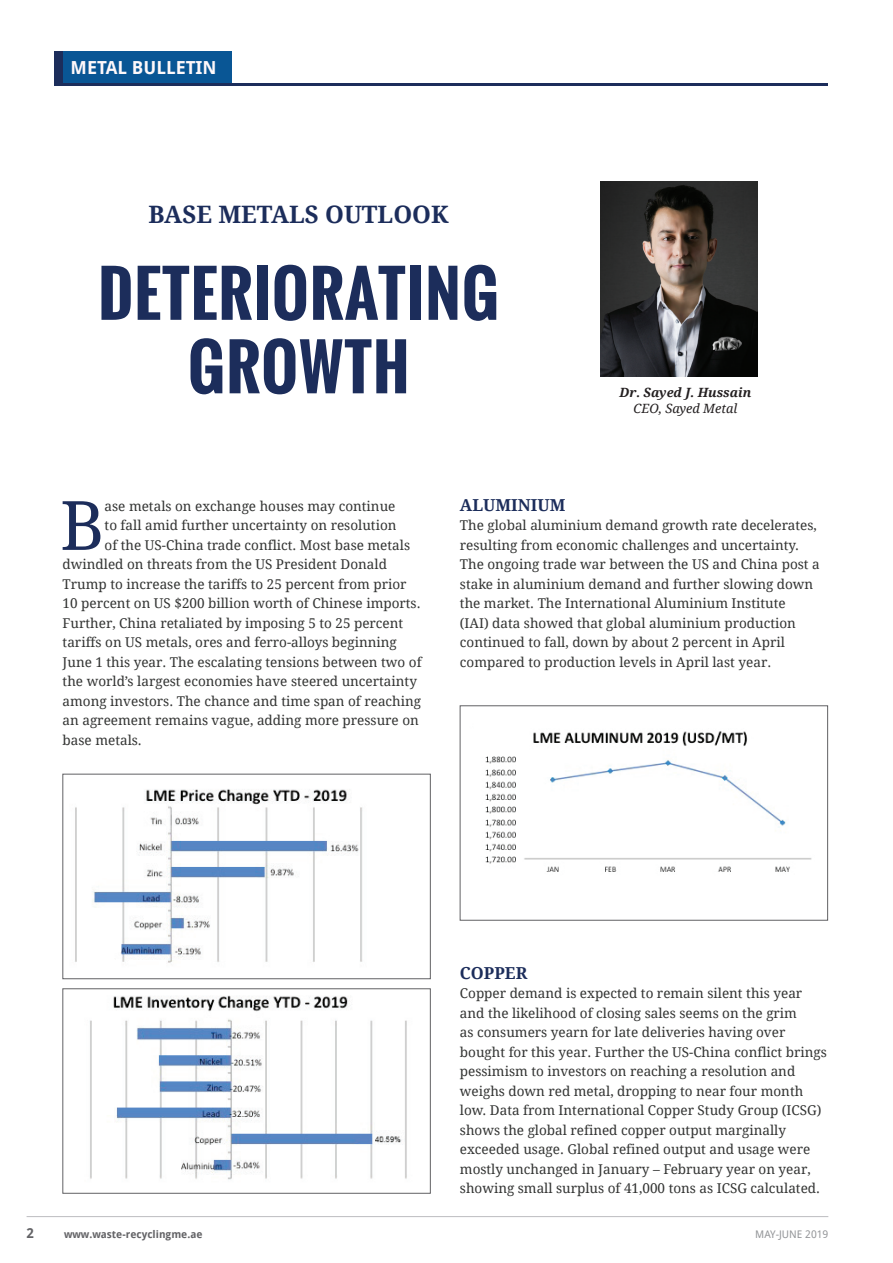
<style>
.page{position:relative;width:893px;height:1263px;background:#fff}
.page>*{position:absolute;margin:0;border:0;box-sizing:border-box;transform-origin:0 0}
.t1{font:68.1px "Droid Serif";color:#1c2d5b}
.t2{font:700 61.5px/73.5px "Oswald";letter-spacing:.02em;color:#1c2d5b;text-align:center}
.t3{font:700 24px "Droid Serif";color:#1c2d5b}
.t4{font:700 18px "Droid Sans";color:#fef8fa}
.t5{font:700 16.5px "Droid Serif";color:#1c2d5b}
.t6{font:13.5px/19.5px "Droid Serif";color:#323332}
.t7{font:700 13.5px "Droid Sans";color:#636366}
.t8{font:italic 700 12.75px "Droid Serif";color:#231f20}
.t9{font:italic 12.75px "Droid Serif";color:#231f20}
.t10{font:700 10.5px "Droid Sans";color:#636366}
.t11{font:10.5px "Droid Sans";color:#939598}
</style>
<div class="page">
<hr style="left:27px;top:1216px;width:801px;height:1px;background:#bcbdc0">
<div style="left:62px;top:51px;width:170px;height:33px;background:#095695"></div>
<div style="left:54px;top:51px;width:9px;height:33px;background:#1c2d5b"></div>
<hr style="left:54px;top:84px;width:774px;height:2px;background:#1c2d5b">
<img style="left:75px;top:789px;width:288px;height:174px">
<div style="left:63px;top:774px;width:367px;height:205px;border:1px solid #616164"></div>
<img style="left:90px;top:995px;width:317px;height:185px">
<div style="left:63px;top:988px;width:367px;height:205px;border:1px solid #616164"></div>
<img style="left:485px;top:731px;width:327px;height:141px">
<img style="left:601px;top:182px;width:156px;height:194px">
<h3 class="t4" style="left:71px;top:55px;width:148px">METAL BULLETIN</h3>
<h3 class="t3" style="left:149px;top:201px;width:302px">BASE METALS OUTLOOK</h3>
<h2 class="t2" style="left:98px;top:257px;width:402px">DETERIORATING<br>GROWTH</h2>
<p class="t8" style="left:620px;top:385px;width:133px">Dr. Sayed J. Hussain</p>
<p class="t9" style="left:633px;top:401px;width:105px">CEO, Sayed Metal</p>
<h1 class="t1" style="left:60px;top:486px;width:46px">B</h1>
<p class="t6" style="left:105px;top:496px;width:292px">ase metals on exchange houses may continue</p>
<p class="t6" style="left:105px;top:516px;width:293px">to fall amid further uncertainty on resolution</p>
<p class="t6" style="left:105px;top:535px;width:307px">of the US-China trade conflict. Most base metals</p>
<p class="t6" style="left:63px;top:555px;width:326px">dwindled on threats from the US President Donald</p>
<p class="t6" style="left:63px;top:574px;width:346px">Trump to increase the tariffs to 25 percent from prior</p>
<p class="t6" style="left:63px;top:594px;width:359px">10 percent on US $200 billion worth of Chinese imports.</p>
<p class="t6" style="left:63px;top:613px;width:342px">Further, China retaliated by imposing 5 to 25 percent</p>
<p class="t6" style="left:63px;top:633px;width:336px">tariffs on US metals, ores and ferro-alloys beginning</p>
<p class="t6" style="left:63px;top:652px;width:360px">June 1 this year. The escalating tensions between two of</p>
<p class="t6" style="left:63px;top:672px;width:356px">the world’s largest economies have steered uncertainty</p>
<p class="t6" style="left:63px;top:691px;width:360px">among investors. The chance and time span of reaching</p>
<p class="t6" style="left:63px;top:711px;width:358px">an agreement remains vague, adding more pressure on</p>
<p class="t6" style="left:63px;top:730px;width:81px">base metals.</p>
<p class="t5" style="left:460px;top:495px;width:107px">ALUMINIUM</p>
<p class="t6" style="left:460px;top:516px;width:361px">The global aluminium demand growth rate decelerates, resulting from economic challenges and uncertainty.<br>The ongoing trade war between the US and China post a stake in aluminium demand and further slowing down the market. The International Aluminium Institute<br>(IAI) data showed that global aluminium production continued to fall, down by about 2 percent in April compared to production levels in April last year.</p>
<p class="t5" style="left:460px;top:963px;width:69px">COPPER</p>
<p class="t6" style="left:460px;top:984px;width:368px">Copper demand is expected to remain silent this year and the likelihood of closing sales seems on the grim<br>as consumers yearn for late deliveries having over bought for this year. Further the US-China conflict brings pessimism to investors on reaching a resolution and weighs down red metal, dropping to near four month low. Data from International Copper Study Group (ICSG) shows the global refined copper output marginally exceeded usage. Global refined output and usage were mostly unchanged in January – February year on year, showing small surplus of 41,000 tons as ICSG calculated.</p>
<p class="t7" style="left:27px;top:1224px;width:9px">2</p>
<p class="t10" style="left:64px;top:1227px;width:140px">www.waste-recyclingme.ae</p>
<p class="t11" style="left:755px;top:1227px;width:75px">MAY-JUNE 2019</p>
</div>
